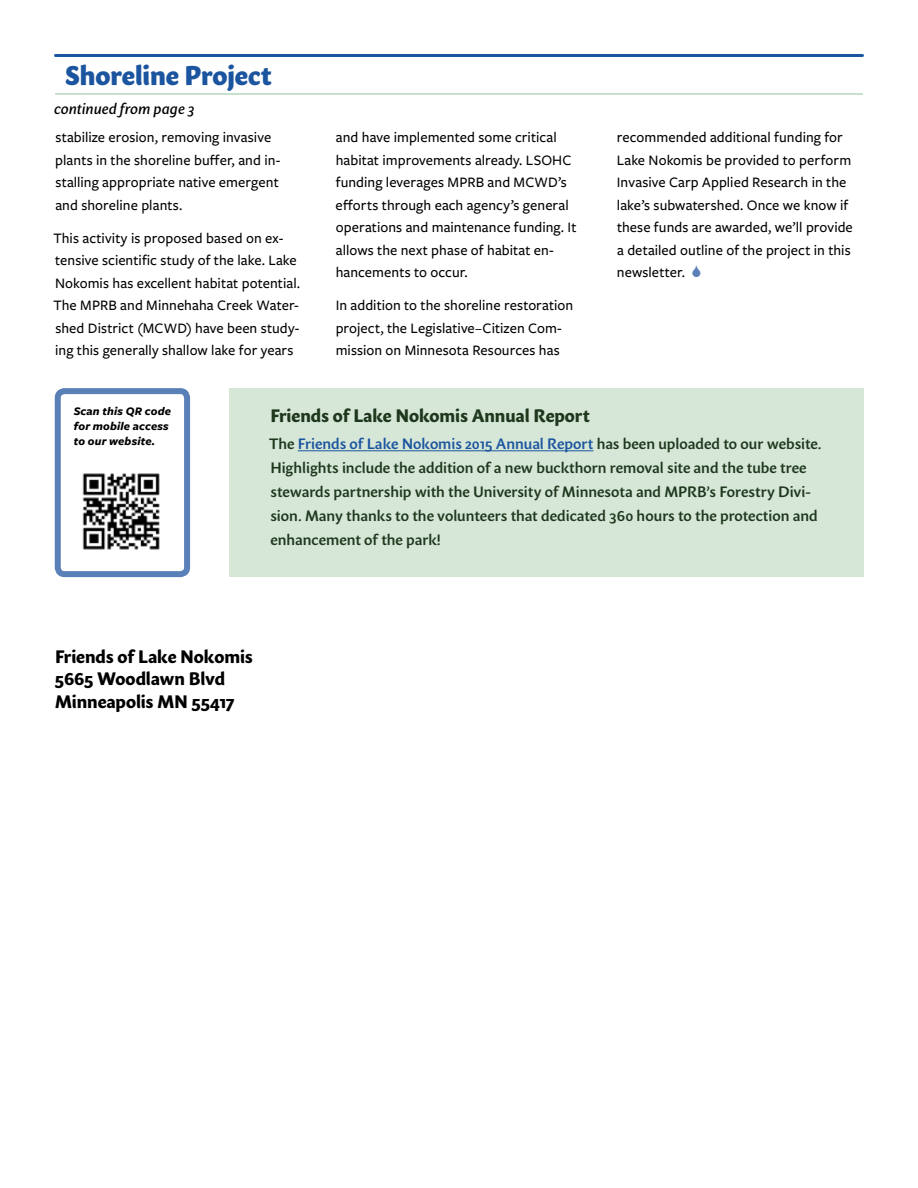
<style>
.page{position:relative;width:918px;height:1188px;background:#fff}
.page>*{position:absolute;margin:0;border:0;box-sizing:border-box;transform-origin:0 0}
.t1{font:900 27px "Sharik Sans";letter-spacing:-.005em;color:#1c559f}
.t2{font:800 18px/22.5px "Sharik Sans";letter-spacing:-.005em;color:#000}
.t3{font:800 18px "Sharik Sans";letter-spacing:-.005em;color:#1f381d}
.t4{font:500 15px/22.5px "Freight Sans Pro";letter-spacing:.005em;color:#000}
.t5{font:600 15px/24px "Sharik Sans";color:#1f381d}
.t6{font:italic 500 15px "Sharik Sans";letter-spacing:.005em;color:#000}
.t7{font:italic 700 12px/15px "Freight Sans Pro";letter-spacing:.015em;color:#000}
.s1{color:#1c559f}
</style>
<div class="page">
<div style="left:55px;top:388px;width:135px;height:189px;border:6px solid #5a80b8;border-radius:7px"></div>
<img style="left:82px;top:473px;width:78px;height:77px">
<div style="left:230px;top:388px;width:634px;height:189px;background:#d6e7d7"></div>
<hr style="left:298px;top:450px;width:295px;height:1px;background:#1c559f">
<hr style="left:56px;top:54px;width:806px;height:3px;background:#1c559f">
<hr style="left:55px;top:93px;width:808px;height:2px;background:#b4d8be">
<h1 class="t1" style="left:65px;top:56px;width:208px">Shoreline Project</h1>
<p class="t6" style="left:54px;top:98px;width:142px">continued from page 3</p>
<p class="t4" style="left:55px;top:125px;width:227px">stabilize erosion, removing invasive plants in the shoreline buffer, and in&shy;stalling appropriate native emergent and shoreline plants.</p>
<p class="t4" style="left:53px;top:226px;width:248px">This activity is proposed based on ex&shy;tensive scientific study of the lake. Lake Nokomis has excellent habitat potential.<br>The MPRB and Minnehaha Creek Water&shy;shed District (MCWD) have been study&shy;ing this generally shallow lake for years</p>
<p class="t4" style="left:336px;top:125px;width:242px">and have implemented some critical habitat improvements already. LSOHC funding leverages MPRB and MCWD’s efforts through each agency’s general operations and maintenance funding. It allows the next phase of habitat en&shy;hancements to occur.</p>
<p class="t4" style="left:336px;top:294px;width:239px">In addition to the shoreline restoration project, the Legislative–Citizen Com&shy;mission on Minnesota Resources has</p>
<p class="t4" style="left:617px;top:125px;width:238px">recommended additional funding for Lake Nokomis be provided to perform Invasive Carp Applied Research in the lake’s subwatershed. Once we know if these funds are awarded, we’ll provide a detailed outline of the project in this newsletter.</p>
<p class="t7" style="left:74px;top:403px;width:99px">Scan this QR code for mobile access to our website.</p>
<p class="t3" style="left:270px;top:403px;width:321px">Friends of Lake Nokomis Annual Report</p>
<p class="t5" style="left:269px;top:432px;width:554px">The <span class="s1">Friends of Lake Nokomis 2015 Annual Report</span> has been uploaded to our website.<br>Highlights include the addition of a new buckthorn removal site and the tube tree stewards partnership with the University of Minnesota and MPRB’s Forestry Divi&shy;sion. Many thanks to the volunteers that dedicated 360 hours to the protection and enhancement of the park!</p>
<p class="t2" style="left:55px;top:645px;width:200px">Friends of Lake Nokomis<br>5665 Woodlawn Blvd<br>Minneapolis MN 55417</p>
</div>
